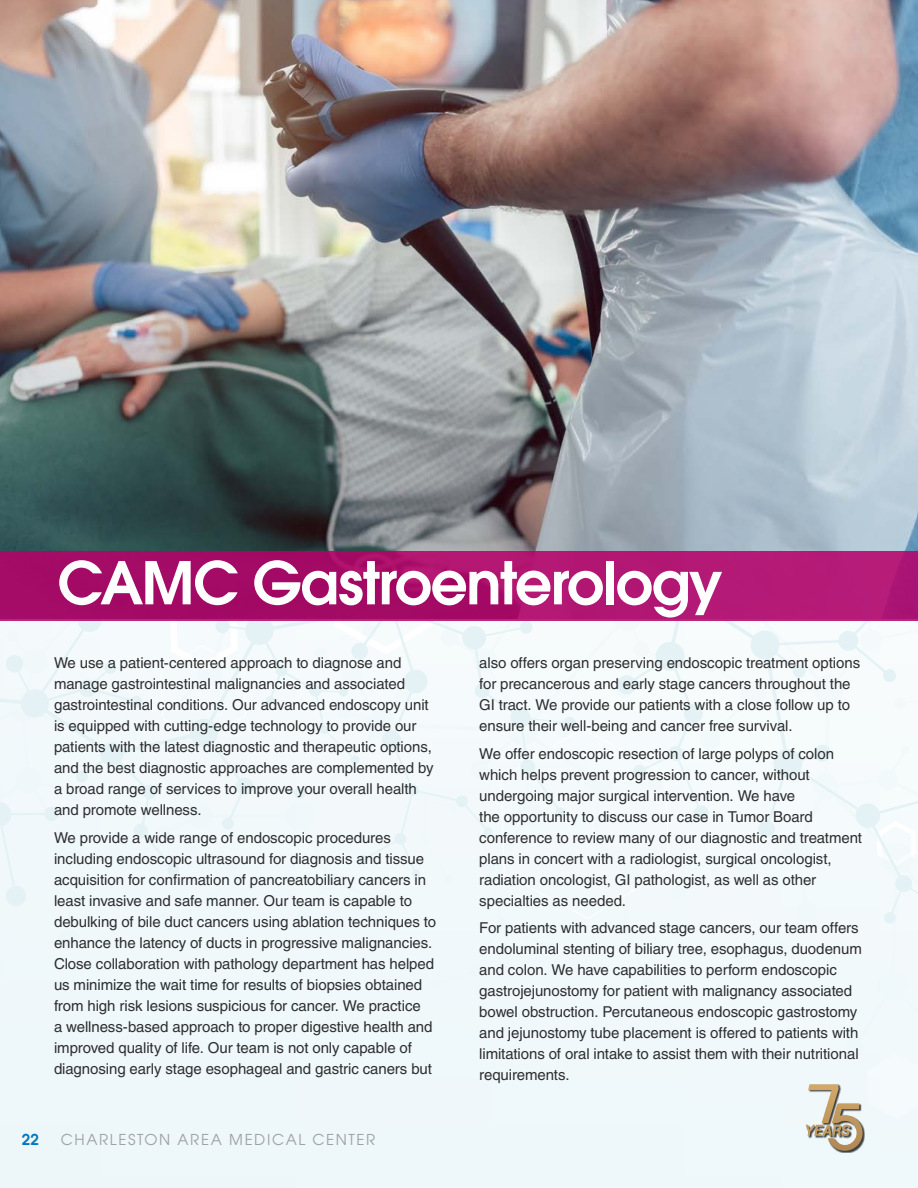
<style>
.page{position:relative;width:918px;height:1188px;background:#fff}
.page>*{position:absolute;margin:0;border:0;box-sizing:border-box;transform-origin:0 0}
.t1{font:600 58.5px "Avant Garde";letter-spacing:-.03em;color:#fff}
.t2{font:15px/21px "Helvetica LT Std";letter-spacing:-.005em;color:#2e2e2f}
.t3{font:15px "Avant Garde";letter-spacing:.11em;color:#9fa1a3}
.t4{font:600 15px "Avant Garde";color:#0077bf}
</style>
<div class="page">
<div style="left:0;top:620px;width:918px;height:552px;background:#f1f9fb"></div>
<div style="left:806px;top:1084px;width:59px;height:69px;background:#000;opacity:.75"></div>
<svg style="left:806px;top:1054px;width:112px;height:97px"></svg>
<img style="left:0;top:0;width:918px;height:551px">
<div style="left:0;top:551px;width:918px;height:69px;background:linear-gradient(to right,#9f0761,#b71c79)"></div>
<h1 class="t1" style="left:57px;top:545px;width:667px">CAMC Gastroenterology</h1>
<p class="t2" style="left:54px;top:652px;width:381px">We use a patient-centered approach to diagnose and manage gastrointestinal malignancies and associated gastrointestinal conditions. Our advanced endoscopy unit is equipped with cutting-edge technology to provide our patients with the latest diagnostic and therapeutic options, and the best diagnostic approaches are complemented by a broad range of services to improve your overall health and promote wellness.</p>
<p class="t2" style="left:54px;top:827px;width:384px">We provide a wide range of endoscopic procedures including endoscopic ultrasound for diagnosis and tissue acquisition for confirmation of pancreatobiliary cancers in least invasive and safe manner. Our team is capable to debulking of bile duct cancers using ablation techniques to enhance the latency of ducts in progressive malignancies.<br>Close collaboration with pathology department has helped us minimize the wait time for results of biopsies obtained from high risk lesions suspicious for cancer. We practice<br>a wellness-based approach to proper digestive health and improved quality of life. Our team is not only capable of diagnosing early stage esophageal and gastric caners but</p>
<p class="t4" style="left:22px;top:1129px;width:19px">22</p>
<p class="t3" style="left:61px;top:1130px;width:316px">CHARLESTON AREA MEDICAL CENTER</p>
<p class="t2" style="left:479px;top:652px;width:382px">also offers organ preserving endoscopic treatment options for precancerous and early stage cancers throughout the GI tract. We provide our patients with a close follow up to ensure their well-being and cancer free survival.</p>
<p class="t2" style="left:479px;top:743px;width:384px">We offer endoscopic resection of large polyps of colon which helps prevent progression to cancer, without undergoing major surgical intervention. We have<br>the opportunity to discuss our case in Tumor Board conference to review many of our diagnostic and treatment plans in concert with a radiologist, surgical oncologist, radiation oncologist, GI pathologist, as well as other specialties as needed.</p>
<p class="t2" style="left:479px;top:918px;width:384px">For patients with advanced stage cancers, our team offers endoluminal stenting of biliary tree, esophagus, duodenum and colon. We have capabilities to perform endoscopic gastrojejunostomy for patient with malignancy associated bowel obstruction. Percutaneous endoscopic gastrostomy and jejunostomy tube placement is offered to patients with limitations of oral intake to assist them with their nutritional requirements.</p>
</div>
